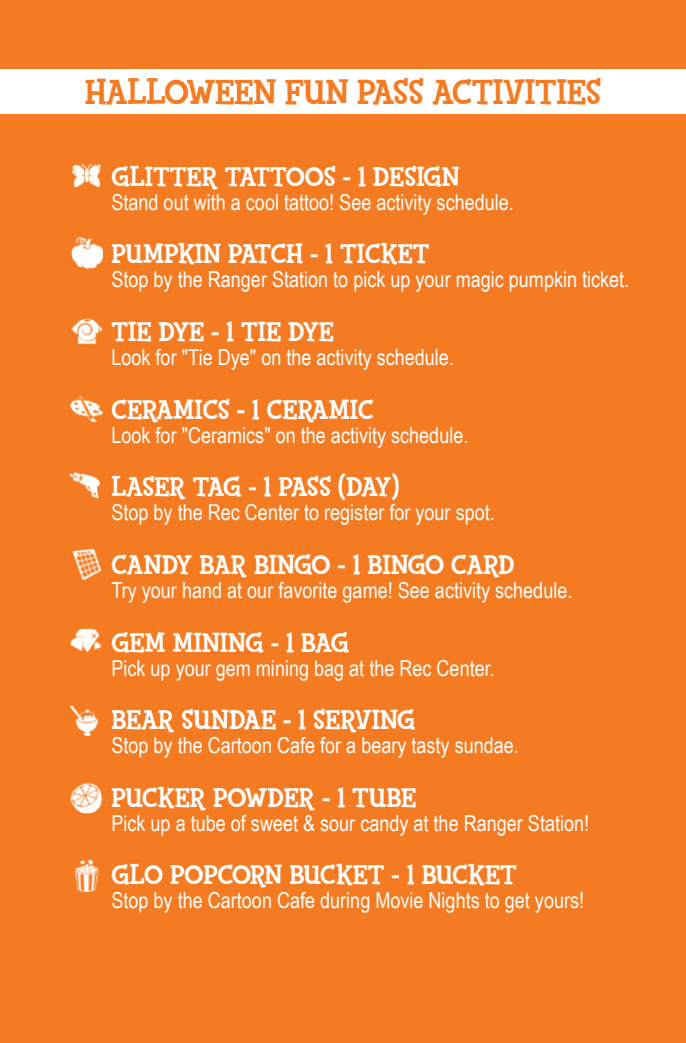
<style>
.page{position:relative;width:686px;height:1043px;background:#fff}
.page>*{position:absolute;margin:0;border:0;box-sizing:border-box;transform-origin:0 0}
.t1{font:800 36px "Fink";letter-spacing:-.01em;color:#f47b21}
.t2{font:800 28px "Fink";color:#fff}
.t3{font:800 28px "Fink";letter-spacing:-.02em;color:#fff}
.t4{font:800 28px "Fink";letter-spacing:-.035em;color:#fff}
.t5{font:22px "Arial Narrow";color:#fff}
</style>
<div class="page">
<div style="left:0;top:0;width:685px;height:1043px;background:#f47b21"></div>
<div style="left:0;top:70px;width:685px;height:44px;background:#fff"></div>
<img style="left:71px;top:163px;width:30px;height:25px">
<img style="left:71px;top:237px;width:32px;height:32px">
<img style="left:71px;top:318px;width:32px;height:27px">
<img style="left:70px;top:395px;width:32px;height:28px">
<img style="left:70px;top:472px;width:30px;height:27px">
<img style="left:72px;top:548px;width:30px;height:32px">
<img style="left:70px;top:628px;width:30px;height:25px">
<img style="left:70px;top:705px;width:29px;height:31px">
<img style="left:70px;top:782px;width:33px;height:32px">
<img style="left:74px;top:859px;width:25px;height:32px">
<h1 class="t1" style="left:85px;top:70px;width:518px">HALLOWEEN FUN PASS ACTIVITIES</h1>
<p class="t2" style="left:111px;top:159px;width:349px">GLITTER TATTOOS - 1 DESIGN</p>
<p class="t5" style="left:111px;top:186px;width:404px">Stand out with a cool tattoo! See activity schedule.</p>
<p class="t2" style="left:111px;top:237px;width:319px">PUMPKIN PATCH - 1 TICKET</p>
<p class="t5" style="left:111px;top:263px;width:519px">Stop by the Ranger Station to pick up your magic pumpkin ticket.</p>
<p class="t2" style="left:111px;top:314px;width:224px">TIE DYE - 1 TIE DYE</p>
<p class="t5" style="left:111px;top:341px;width:344px">Look for "Tie Dye" on the activity schedule.</p>
<p class="t2" style="left:111px;top:392px;width:264px">CERAMICS - 1 CERAMIC</p>
<p class="t5" style="left:111px;top:419px;width:358px">Look for "Ceramics" on the activity schedule.</p>
<p class="t4" style="left:111px;top:469px;width:289px">LASER TAG - 1 PASS (DAY)</p>
<p class="t5" style="left:111px;top:496px;width:385px">Stop by the Rec Center to register for your spot.</p>
<p class="t3" style="left:111px;top:547px;width:404px">CANDY BAR BINGO - 1 BINGO CARD</p>
<p class="t5" style="left:111px;top:574px;width:462px">Try your hand at our favorite game! See activity schedule.</p>
<p class="t2" style="left:111px;top:625px;width:239px">GEM MINING - 1 BAG</p>
<p class="t5" style="left:111px;top:651px;width:385px">Pick up your gem mining bag at the Rec Center.</p>
<p class="t2" style="left:111px;top:702px;width:305px">BEAR SUNDAE - 1 SERVING</p>
<p class="t5" style="left:111px;top:729px;width:409px">Stop by the Cartoon Cafe for a beary tasty sundae.</p>
<p class="t2" style="left:111px;top:780px;width:306px">PUCKER POWDER - 1 TUBE</p>
<p class="t5" style="left:111px;top:807px;width:479px">Pick up a tube of sweet &amp; sour candy at the Ranger Station!</p>
<p class="t2" style="left:111px;top:857px;width:407px">GLO POPCORN BUCKET - 1 BUCKET</p>
<p class="t5" style="left:111px;top:884px;width:474px">Stop by the Cartoon Cafe during Movie Nights to get yours!</p>
</div>
